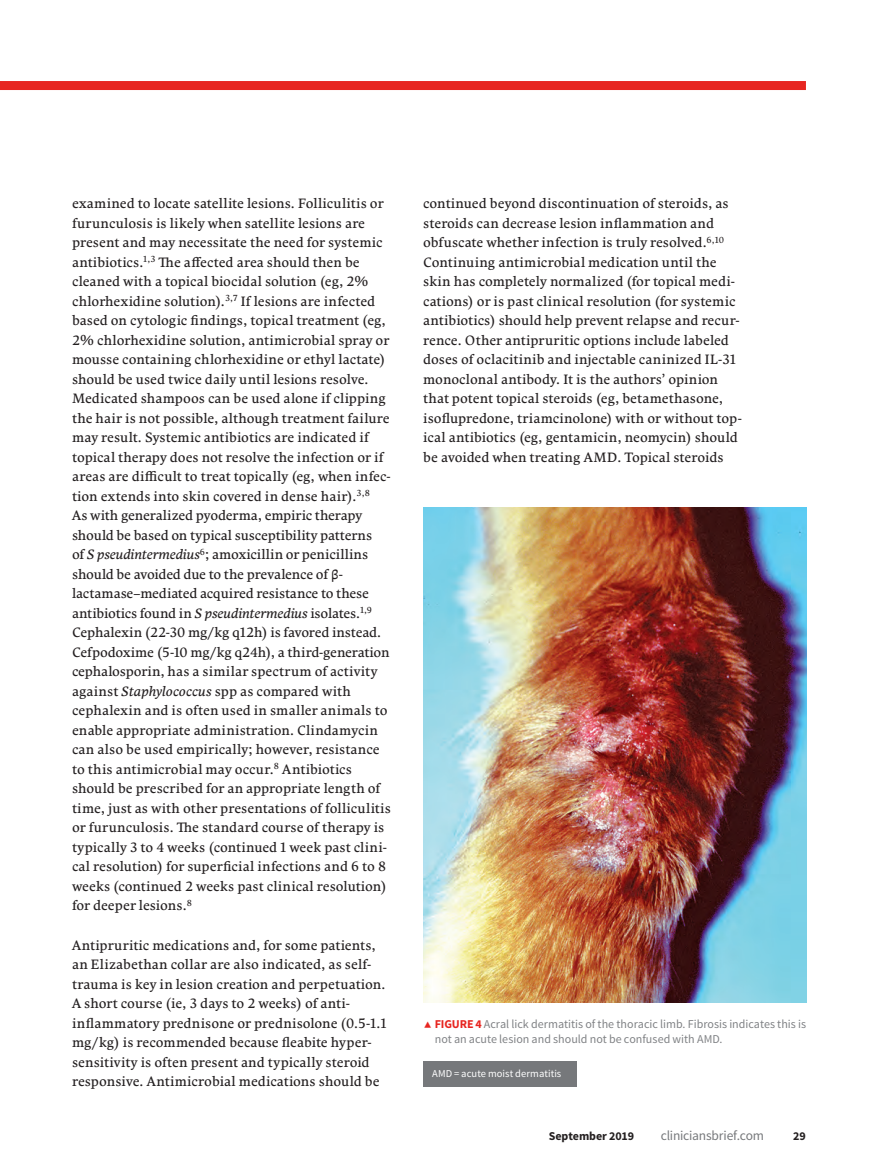
<style>
.page{position:relative;width:878px;height:1175px;background:#fff}
.page>*{position:absolute;margin:0;border:0;box-sizing:border-box;transform-origin:0 0}
.t1{font:13.5px/19.5px "Comenia Serif Pro";letter-spacing:.005em;color:#231f20}
.t2{font:13.5px "Source Sans Pro";letter-spacing:-.015em;color:#76787b}
.t3{font:12px/15px "Source Sans Pro";color:#808285}
.t4{font:700 12px "Source Sans Pro";letter-spacing:-.005em;color:#231f20}
.t5{font:10.5px "Source Sans Pro";letter-spacing:.005em;color:#fff}
.s1{font-style:italic}
.s2{font-weight:700;color:#e72621}
</style>
<div class="page">
<div style="left:0;top:81px;width:806px;height:9px;background:#e72621"></div>
<img style="left:423px;top:507px;width:383px;height:495px">
<div style="left:423px;top:1060px;width:153px;height:26px;background:#76787b"></div>
<p class="t1" style="left:72px;top:194px;width:320px">examined to locate satellite lesions. Folliculitis or furunculosis is likely when satellite lesions are present and may necessitate the need for systemic antibiotics.<sup>1,3</sup> The affected area should then be cleaned with a topical biocidal solution (eg, 2% chlorhexidine solution).<sup>3,7</sup> If lesions are infected based on cytologic findings, topical treatment (eg, 2% chlorhexidine solution, antimicrobial spray or mousse containing chlorhexidine or ethyl lactate) should be used twice daily until lesions resolve.<br>Medicated shampoos can be used alone if clipping the hair is not possible, although treatment failure may result. Systemic antibiotics are indicated if topical therapy does not resolve the infection or if areas are difficult to treat topically (eg, when infec&shy;tion extends into skin covered in dense hair).<sup>3,8<br></sup>As with generalized pyoderma, empiric therapy should be based on typical susceptibility patterns<br>of <span class="s1">S pseudintermedius</span><sup>6</sup>; amoxicillin or penicillins should be avoided due to the prevalence of β&shy;lactamase–mediated acquired resistance to these antibiotics found in <span class="s1">S pseudintermedius</span> isolates.<sup>1,9<br></sup>Cephalexin (22-30 mg/kg q12h) is favored instead.<br>Cefpodoxime (5-10 mg/kg q24h), a third-generation cephalosporin, has a similar spectrum of activity against <span class="s1">Staphylococcus</span> spp as compared with cephalexin and is often used in smaller animals to enable appropriate administration. Clindamycin can also be used empirically; however, resistance to this antimicrobial may occur.<sup>8</sup> Antibiotics should be prescribed for an appropriate length of time, just as with other presentations of folliculitis or furunculosis. The standard course of therapy is typically 3 to 4 weeks (continued 1 week past clini&shy;cal resolution) for superficial infections and 6 to 8 weeks (continued 2 weeks past clinical resolution) for deeper lesions.<sup>8</sup></p>
<p class="t1" style="left:72px;top:935px;width:316px">Antipruritic medications and, for some patients, an Elizabethan collar are also indicated, as self&shy;trauma is key in lesion creation and perpetuation.<br>A short course (ie, 3 days to 2 weeks) of anti&shy;inflammatory prednisone or prednisolone (0.5-1.1 mg/kg) is recommended because fleabite hyper&shy;sensitivity is often present and typically steroid responsive. Antimicrobial medications should be</p>
<p class="t1" style="left:423px;top:194px;width:320px">continued beyond discontinuation of steroids, as steroids can decrease lesion inflammation and obfuscate whether infection is truly resolved.<sup>6,10<br></sup>Continuing antimicrobial medication until the skin has completely normalized (for topical medi&shy;cations) or is past clinical resolution (for systemic antibiotics) should help prevent relapse and recur&shy;rence. Other antipruritic options include labeled doses of oclacitinib and injectable caninized IL-31 monoclonal antibody. It is the authors’ opinion that potent topical steroids (eg, betamethasone, isoflupredone, triamcinolone) with or without top&shy;ical antibiotics (eg, gentamicin, neomycin) should be avoided when treating AMD. Topical steroids</p>
<p class="t3" style="left:435px;top:1017px;width:373px"><span class="s2">FIGURE 4</span> Acral lick dermatitis of the thoracic limb. Fibrosis indicates this is not an acute lesion and should not be confused with AMD.</p>
<p class="t5" style="left:432px;top:1067px;width:131px">AMD = acute moist dermatitis</p>
<p class="t4" style="left:548px;top:1128px;width:87px">September 2019</p>
<p class="t2" style="left:660px;top:1127px;width:105px">cliniciansbrief.com</p>
<p class="t4" style="left:793px;top:1128px;width:14px">29</p>
</div>
